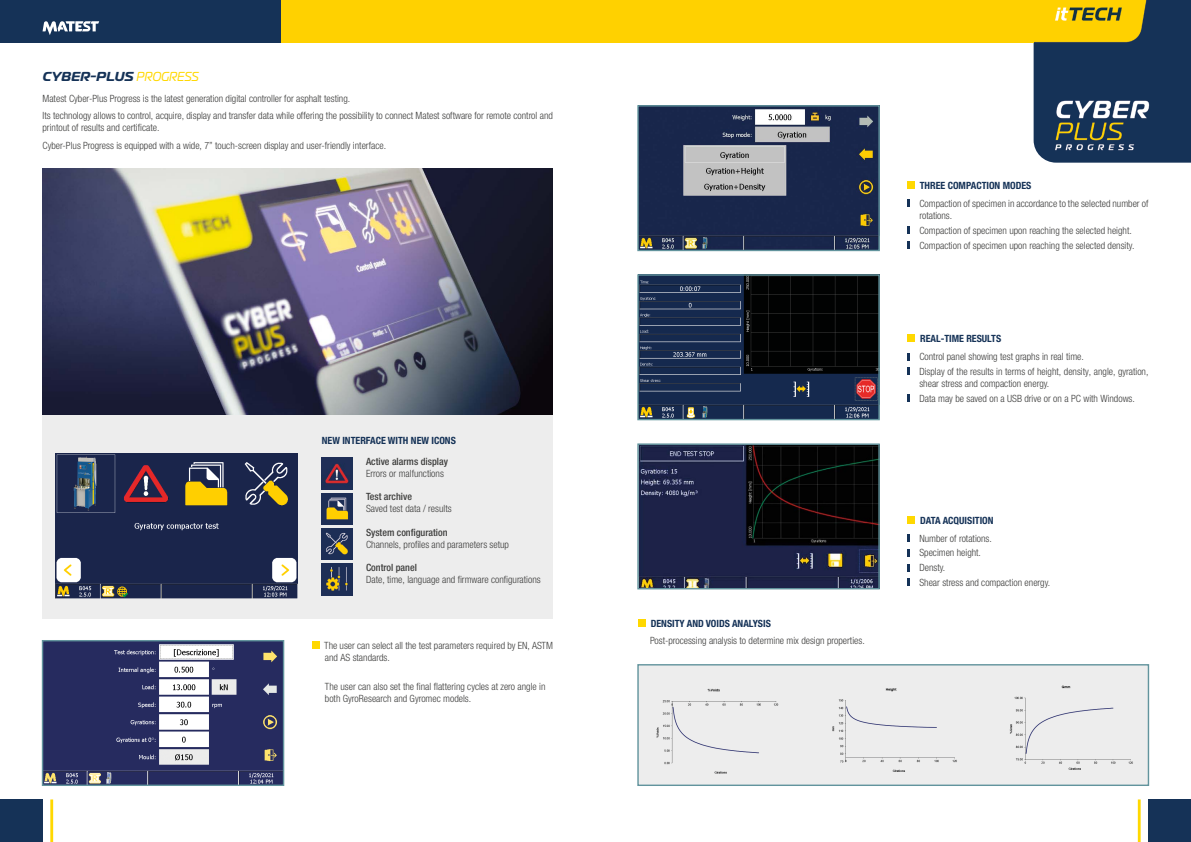
<style>
.page{position:relative;width:1191px;height:842px;background:#fff}
.page>*{position:absolute;margin:0;border:0;box-sizing:border-box;transform-origin:0 0}
.t1{font:italic 700 13px "Magistral";letter-spacing:.01em;color:#153257}
.t2{font:300 condensed 10px/14.8px "Helvetica Neue LTW1 G";color:#3c3c3b}
.t3{font:700 condensed 10px "Helvetica Neue LTW1 G";color:#153257}
.t4{font:500 condensed 10px "Helvetica Neue LTW1 G";color:#3c3c3b}
.s1{font-weight:400;color:#ffd800}
</style>
<div class="page">
<div style="left:0;top:799px;width:43px;height:43px;background:#153257"></div>
<hr style="left:50px;top:799px;width:3px;height:43px;background:#ffd800">
<div style="left:1148px;top:799px;width:43px;height:43px;background:#153257"></div>
<hr style="left:1137px;top:799px;width:3px;height:43px;background:#ffd800">
<div style="left:637px;top:664px;width:512px;height:122px;background:#ededed;border:1px solid #62949d"></div>
<div style="left:0;top:0;width:1191px;height:43px;background:#153257"></div>
<svg style="left:43px;top:21px;width:56px;height:14px"></svg>
<img style="left:1033px;top:0;width:158px;height:163px">
<div style="left:282px;top:0;width:752px;height:43px;background:#ffd100"></div>
<div style="left:43px;top:382px;width:510px;height:237px;background:#ededed"></div>
<img style="left:322px;top:458px;width:30px;height:31px">
<img style="left:322px;top:493px;width:30px;height:31px">
<img style="left:322px;top:528px;width:30px;height:32px">
<img style="left:322px;top:564px;width:30px;height:31px">
<img style="left:56px;top:454px;width:242px;height:145px">
<img style="left:639px;top:445px;width:238px;height:142px">
<div style="left:637px;top:443px;width:242px;height:146px;border:1px solid #62949d"></div>
<img style="left:639px;top:276px;width:238px;height:142px">
<div style="left:637px;top:274px;width:242px;height:146px;border:1px solid #62949d"></div>
<img style="left:639px;top:107px;width:239px;height:142px">
<div style="left:637px;top:105px;width:243px;height:146px;border:1px solid #62949d"></div>
<img style="left:44px;top:642px;width:238px;height:142px">
<div style="left:42px;top:640px;width:242px;height:146px;border:1px solid #62949d"></div>
<div style="left:907px;top:181px;width:8px;height:8px;background:#ffd800"></div>
<svg style="left:907px;top:200px;width:3px;height:7px"></svg>
<svg style="left:907px;top:227px;width:3px;height:7px"></svg>
<svg style="left:907px;top:242px;width:3px;height:7px"></svg>
<div style="left:312px;top:641px;width:8px;height:8px;background:#ffd800"></div>
<div style="left:907px;top:334px;width:8px;height:8px;background:#ffd800"></div>
<svg style="left:907px;top:353px;width:3px;height:7px"></svg>
<svg style="left:907px;top:368px;width:3px;height:7px"></svg>
<svg style="left:907px;top:395px;width:3px;height:7px"></svg>
<div style="left:907px;top:516px;width:8px;height:8px;background:#ffd800"></div>
<svg style="left:907px;top:534px;width:3px;height:7px"></svg>
<svg style="left:907px;top:549px;width:3px;height:7px"></svg>
<svg style="left:907px;top:564px;width:3px;height:7px"></svg>
<svg style="left:907px;top:579px;width:3px;height:7px"></svg>
<div style="left:638px;top:619px;width:8px;height:8px;background:#ffd800"></div>
<img style="left:656px;top:688px;width:123px;height:86px">
<img style="left:832px;top:688px;width:125px;height:84px">
<img style="left:1009px;top:685px;width:124px;height:85px">
<img style="left:43px;top:168px;width:510px;height:247px">
<h1 class="t1" style="left:43px;top:68px;width:158px">CYBER-PLUS <span class="s1">PROGRESS</span></h1>
<p class="t2" style="left:43px;top:89px;width:512px;line-height:17.7px">Matest Cyber-Plus Progress is the latest generation digital controller for asphalt testing.<br>Its technology allows to control, acquire, display and transfer data while offering the possibility to connect Matest software for remote control and</p>
<p class="t2" style="left:43px;top:119px;width:345px;line-height:17.7px">printout of results and certificate.<br>Cyber-Plus Progress is equipped with a wide, 7” touch-screen display and user-friendly interface.</p>
<p class="t3" style="left:322px;top:434px;width:136px">NEW INTERFACE WITH NEW ICONS</p>
<p class="t4" style="left:366px;top:455px;width:83px">Active alarms display</p>
<p class="t2" style="left:366px;top:466px;width:79px">Errors or malfunctions</p>
<p class="t4" style="left:366px;top:491px;width:47px">Test archive</p>
<p class="t2" style="left:366px;top:501px;width:87px">Saved test data / results</p>
<p class="t4" style="left:366px;top:526px;width:83px">System configuration</p>
<p class="t2" style="left:366px;top:537px;width:144px">Channels, profiles and parameters setup</p>
<p class="t4" style="left:366px;top:561px;width:52px">Control panel</p>
<p class="t2" style="left:366px;top:572px;width:176px">Date, time, language and firmware configurations</p>
<p class="t2" style="left:324px;top:639px;width:230px;line-height:12px">The user can select all the test parameters required by EN, ASTM and AS standards.</p>
<p class="t2" style="left:325px;top:681px;width:222px;line-height:12px">The user can also set the final flattering cycles at zero angle in both GyroResearch and Gyromec models.</p>
<p class="t3" style="left:650px;top:617px;width:122px">DENSITY AND VOIDS ANALYSIS</p>
<p class="t2" style="left:650px;top:633px;width:216px">Post-processing analysis to determine mix design properties.</p>
<p class="t3" style="left:919px;top:180px;width:113px">THREE COMPACTION MODES</p>
<p class="t2" style="left:919px;top:198px;width:230px;line-height:12px">Compaction of specimen in accordance to the selected number of rotations.</p>
<p class="t2" style="left:919px;top:223px;width:216px">Compaction of specimen upon reaching the selected height.<br>Compaction of specimen upon reaching the selected density.</p>
<p class="t3" style="left:920px;top:333px;width:83px">REAL-TIME RESULTS</p>
<p class="t2" style="left:919px;top:349px;width:230px">Control panel showing test graphs in real time.<br>Display of the results in terms of height, density, angle, gyration,</p>
<p class="t2" style="left:919px;top:376px;width:217px">shear stress and compaction energy.<br>Data may be saved on a USB drive or on a PC with Windows.</p>
<p class="t3" style="left:920px;top:514px;width:75px">DATA ACQUISITION</p>
<p class="t2" style="left:919px;top:531px;width:132px">Number of rotations.<br>Specimen height.<br>Densty.<br>Shear stress and compaction energy.</p>
</div>
